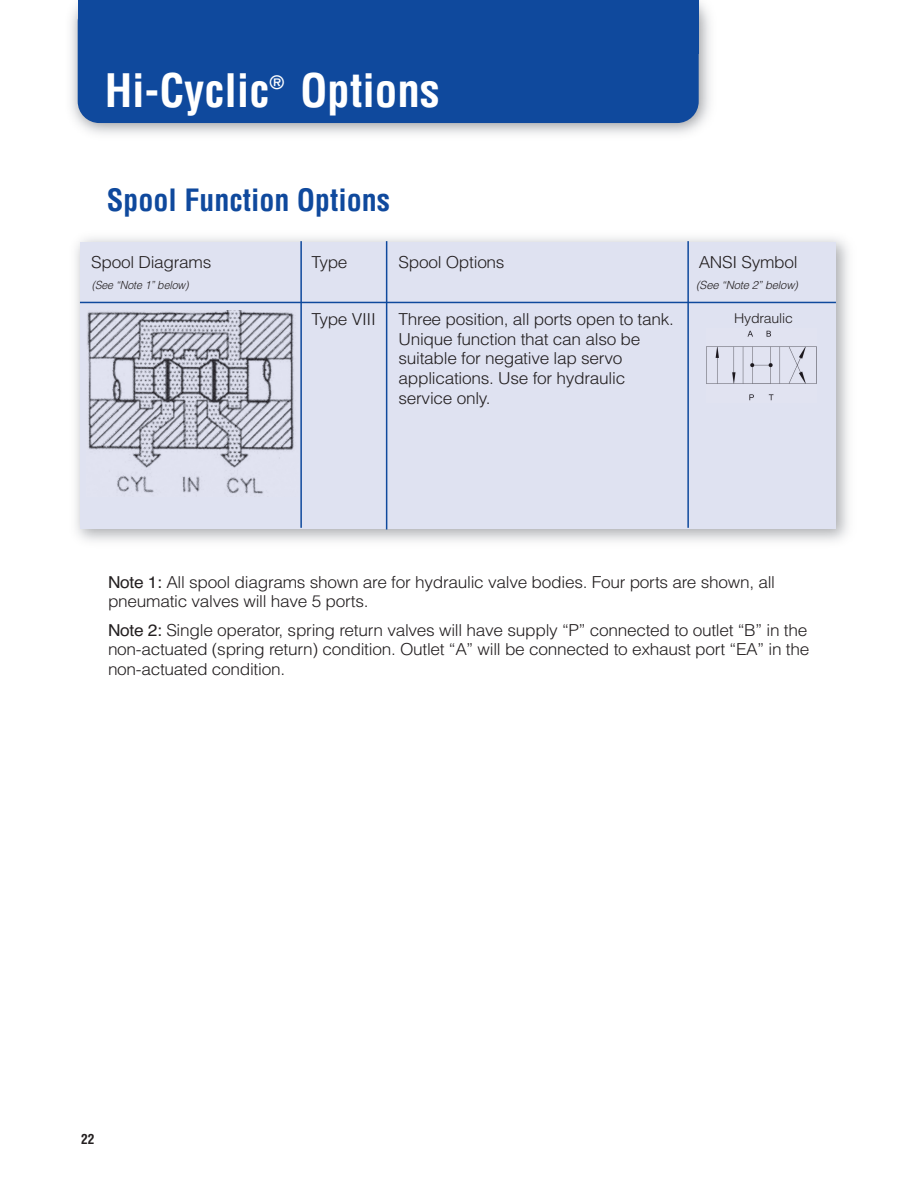
<style>
.page{position:relative;width:918px;height:1188px;background:#fff}
.page>*{position:absolute;margin:0;border:0;box-sizing:border-box;transform-origin:0 0}
.t1{font:700 condensed 45px "Helvetica";color:#fff}
.t2{font:700 condensed 30px "Helvetica";color:#0f499d}
.t3{font:700 condensed 18px "Helvetica";color:#fff}
.t4{font:300 16.5px/19.8px "Helvetica";letter-spacing:-.02em;color:#231f20;scale:1.05 1}
.t5{font:300 13.5px "Helvetica";letter-spacing:-.015em;color:#231f20;scale:1.05 1}
.t6{font:700 condensed 13.5px "Helvetica";color:#231f20}
.t7{font:italic 300 11.25px "Helvetica";letter-spacing:-.015em;color:#231f20;scale:.95 1}
.t8{font:italic 300 11.25px "Helvetica";letter-spacing:-.015em;color:#231f20}
.s1{font-weight:400}
</style>
<div class="page">
<div style="left:80px;top:242px;width:756px;height:287px;background:#dfe2f1"></div>
<hr style="left:80px;top:302px;width:756px;height:1px;background:#0f499d">
<hr style="left:300px;top:241px;width:2px;height:287px;background:#0f499d">
<hr style="left:386px;top:241px;width:1px;height:289px;background:#0f499d">
<hr style="left:687px;top:241px;width:2px;height:287px;background:#0f499d">
<img style="left:71px;top:1px;width:639px;height:133px">
<div style="left:78px;top:0;width:621px;height:123px;background:#0f499d;border-radius:22px"></div>
<div style="left:78px;top:0;width:621px;height:54px;background:#0f499d"></div>
<img style="left:707px;top:330px;width:109px;height:71px">
<img style="left:87px;top:310px;width:207px;height:184px">
<h1 class="t1" style="left:105px;top:66px;width:166px">Hi-Cyclic</h1>
<p class="t3" style="left:269px;top:73px;width:16px">®</p>
<h1 class="t1" style="left:300px;top:66px;width:141px">Options</h1>
<h2 class="t2" style="left:107px;top:183px;width:285px">Spool Function Options</h2>
<p class="t4" style="left:91px;top:252px;width:116px">Spool Diagrams</p>
<p class="t4" style="left:311px;top:252px;width:36px">Type</p>
<p class="t4" style="left:399px;top:252px;width:103px">Spool Options</p>
<p class="t4" style="left:699px;top:252px;width:96px">ANSI Symbol</p>
<p class="t7" style="left:92px;top:279px;width:104px">(See “Note 1” below)</p>
<p class="t8" style="left:696px;top:279px;width:103px">(See “Note 2” below)</p>
<p class="t5" style="left:734px;top:311px;width:57px">Hydraulic</p>
<p class="t4" style="left:311px;top:309px;width:63px">Type VIII</p>
<p class="t4" style="left:399px;top:309px;width:264px">Three position, all ports open to tank.<br>Unique function that can also be suitable for negative lap servo applications. Use for hydraulic service only.</p>
<p class="t4" style="left:108px;top:573px;width:637px;line-height:18.9px"><span class="s1">Note 1:</span> All spool diagrams shown are for hydraulic valve bodies. Four ports are shown, all pneumatic valves will have 5 ports.</p>
<p class="t4" style="left:108px;top:621px;width:669px;line-height:19.4px"><span class="s1">Note 2:</span> Single operator, spring return valves will have supply “P” connected to outlet “B” in the non-actuated (spring return) condition. Outlet “A” will be connected to exhaust port “EA” in the non-actuated condition.</p>
<p class="t6" style="left:81px;top:1132px;width:15px">22</p>
</div>
